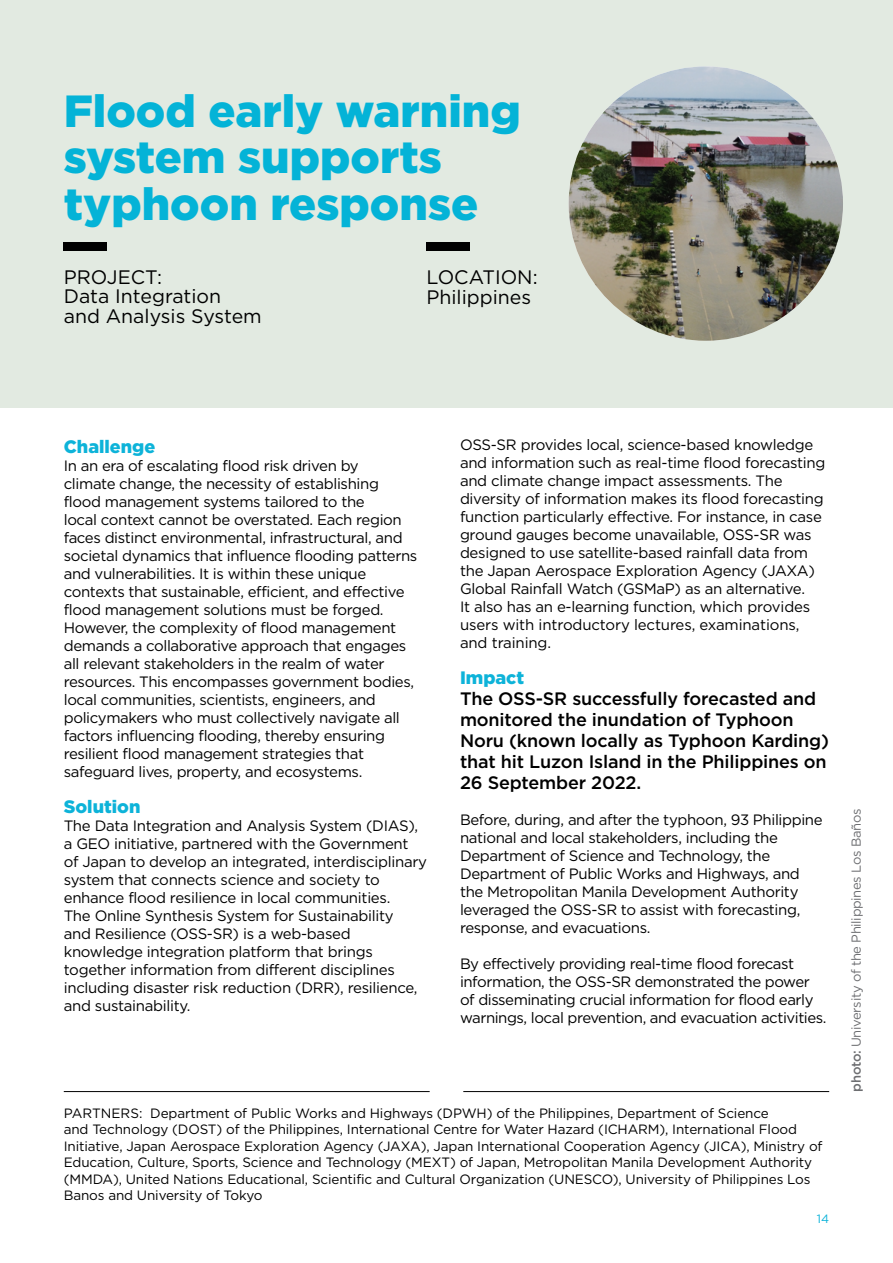
<style>
.page{position:relative;width:893px;height:1263px;background:#fff}
.page>*{position:absolute;margin:0;border:0;box-sizing:border-box;transform-origin:0 0}
.t1{font:900 71.7px "Gotham";color:#000}
.t2{font:900 45px/46.5px "Gotham";color:#04b3d7}
.t3{font:19.5px/19.5px "Gotham";color:#000}
.t4{font:500 18px/21px "Gotham";letter-spacing:-.01em;color:#000}
.t5{font:900 18px "Gotham";color:#0db3d9}
.t6{font:15px/18px "Gotham";letter-spacing:-.025em;color:#000}
.t7{font:13.5px/16.5px "Gotham";letter-spacing:-.01em;color:#000}
.t8{font:13.05px "Gotham";letter-spacing:-.025em;color:#6d6e71}
.t9{font:12px "Gotham";color:#0db3d9}
.s1{font-weight:500}
</style>
<div class="page">
<div style="left:0;top:0;width:892px;height:407px;background:#e2eae1"></div>
<img style="left:569px;top:66px;width:274px;height:275px;border-radius:137px">
<hr style="left:64px;top:1091px;width:366px;height:1px;background:#000">
<hr style="left:463px;top:1091px;width:366px;height:1px;background:#000">
<h2 class="t2" style="left:64px;top:86px;width:458px">Flood early warning system supports typhoon response</h2>
<h1 class="t1" style="left:64px;top:173px;width:45px">_</h1>
<h1 class="t1" style="left:426px;top:173px;width:45px">_</h1>
<h3 class="t3" style="left:64px;top:267px;width:199px">PROJECT:<br>Data Integration and Analysis System</h3>
<h3 class="t3" style="left:426px;top:267px;width:113px">LOCATION:<br>Philippines</h3>
<p class="t5" style="left:64px;top:436px;width:93px">Challenge</p>
<p class="t6" style="left:64px;top:456px;width:355px">In an era of escalating flood risk driven by<br>climate change, the necessity of establishing flood management systems tailored to the<br>local context cannot be overstated. Each region faces distinct environmental, infrastructural, and societal dynamics that influence flooding patterns and vulnerabilities. It is within these unique contexts that sustainable, efficient, and effective flood management solutions must be forged.<br>However, the complexity of flood management demands a collaborative approach that engages all relevant stakeholders in the realm of water resources. This encompasses government bodies, local communities, scientists, engineers, and policymakers who must collectively navigate all factors influencing flooding, thereby ensuring resilient flood management strategies that safeguard lives, property, and ecosystems.</p>
<p class="t5" style="left:64px;top:796px;width:78px">Solution</p>
<p class="t6" style="left:64px;top:816px;width:365px">The Data Integration and Analysis System (DIAS), a GEO initiative, partnered with the Government of Japan to develop an integrated, interdisciplinary system that connects science and society to enhance flood resilience in local communities.<br>The Online Synthesis System for Sustainability<br>and Resilience (OSS-SR) is a web-based knowledge integration platform that brings together information from different disciplines including disaster risk reduction (DRR), resilience, and sustainability.</p>
<p class="t6" style="left:460px;top:436px;width:367px">OSS-SR provides local, science-based knowledge and information such as real-time flood forecasting and climate change impact assessments. The diversity of information makes its flood forecasting function particularly effective. For instance, in case ground gauges become unavailable, OSS-SR was designed to use satellite-based rainfall data from the Japan Aerospace Exploration Agency (JAXA)<br>Global Rainfall Watch (GSMaP) as an alternative.<br>It also has an e-learning function, which provides users with introductory lectures, examinations, and training.</p>
<p class="t5" style="left:460px;top:668px;width:66px">Impact</p>
<p class="t4" style="left:460px;top:688px;width:370px">The OSS-SR successfully forecasted and monitored the inundation of Typhoon Noru (known locally as Typhoon Karding) that hit Luzon Island in the Philippines on 26 September 2022.</p>
<p class="t6" style="left:460px;top:811px;width:364px">Before, during, and after the typhoon, 93 Philippine national and local stakeholders, including the Department of Science and Technology, the Department of Public Works and Highways, and the Metropolitan Manila Development Authority leveraged the OSS-SR to assist with forecasting, response, and evacuations.</p>
<p class="t6" style="left:460px;top:955px;width:368px">By effectively providing real-time flood forecast information, the OSS-SR demonstrated the power of disseminating crucial information for flood early warnings, local prevention, and evacuation activities.</p>
<p class="t7" style="left:64px;top:1104px;width:760px">PARTNERS: Department of Public Works and Highways (DPWH) of the Philippines, Department of Science<br>and Technology (DOST) of the Philippines, International Centre for Water Hazard (ICHARM), International Flood Initiative, Japan Aerospace Exploration Agency (JAXA), Japan International Cooperation Agency (JICA), Ministry of Education, Culture, Sports, Science and Technology (MEXT) of Japan, Metropolitan Manila Development Authority (MMDA), United Nations Educational, Scientific and Cultural Organization (UNESCO), University of Philippines Los Banos and University of Tokyo</p>
<p class="t9" style="left:817px;top:1212px;width:14px">14</p>
<p class="t8" style="left:849px;top:1091px;width:284px;rotate:-90deg"><span class="s1">photo:</span> University of the Philippines Los Baños</p>
</div>
